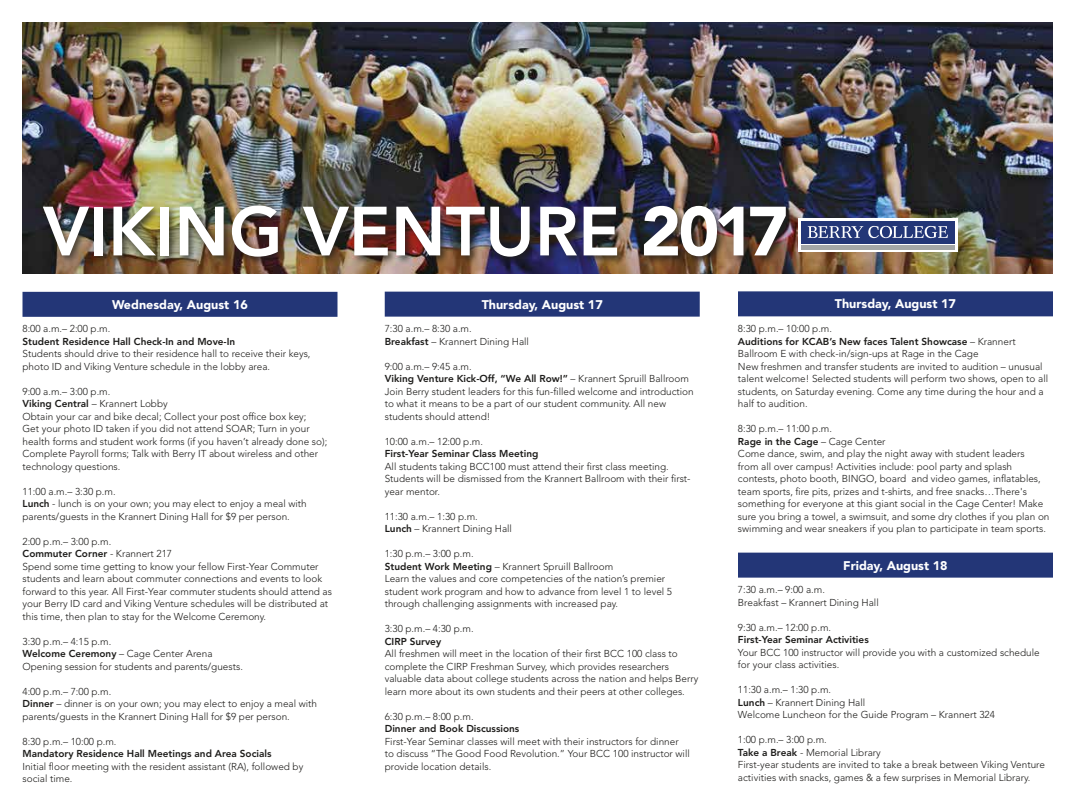
<style>
.page{position:relative;width:1080px;height:810px;background:#fff}
.page>*{position:absolute;margin:0;border:0;box-sizing:border-box;transform-origin:0 0}
.t1{font:800 68.75px "Avenir LT Std";color:#fff}
.t2{font:900 12.5px "Avenir LT Std";color:#fff}
.t3{font:300 10px/12.5px "Avenir LT Std";color:#1d1c1a}
.t4{font:800 10px "Avenir LT Std";color:#1d1c1a}
.s1{font-weight:900}
.s2{font-weight:800}
</style>
<div class="page">
<img style="left:22px;top:22px;width:1031px;height:252px">
<div style="left:40px;top:202px;width:756px;height:65px;background:#1d1c1a;opacity:.75"></div>
<div style="left:22px;top:292px;width:316px;height:25px;background:#233677"></div>
<div style="left:385px;top:292px;width:315px;height:25px;background:#233677"></div>
<div style="left:738px;top:291px;width:315px;height:25px;background:#233677"></div>
<div style="left:738px;top:553px;width:315px;height:25px;background:#233677"></div>
<svg style="left:799px;top:218px;width:159px;height:34px"></svg>
<div style="left:802px;top:221px;width:153px;height:22px;background:#233677"></div>
<div style="left:802px;top:245px;width:153px;height:5px;background:#a4a7a7"></div>
<svg style="left:808px;top:226px;width:140px;height:12px"></svg>
<h1 class="t1" style="left:43px;top:191px;width:747px">VIKING VENTURE <span class="s1">2017</span></h1>
<p class="t2" style="left:112px;top:297px;width:137px">Wednesday, August 16</p>
<p class="t3" style="left:22px;top:323px;width:89px">8:00 a.m.– 2:00 p.m.</p>
<p class="t4" style="left:22px;top:336px;width:214px">Student Residence Hall Check-In and Move-In</p>
<p class="t3" style="left:22px;top:348px;width:290px">Students should drive to their residence hall to receive their keys, photo ID and Viking Venture schedule in the lobby area.</p>
<p class="t3" style="left:22px;top:385px;width:306px">9:00 a.m.– 3:00 p.m.<br><span class="s2">Viking Central</span> – Krannert Lobby<br>Obtain your car and bike decal; Collect your post office box key;<br>Get your photo ID taken if you did not attend SOAR; Turn in your health forms and student work forms (if you haven’t already done so); Complete Payroll forms; Talk with Berry IT about wireless and other technology questions.</p>
<p class="t3" style="left:22px;top:485px;width:286px">11:00 a.m.– 3:30 p.m.<br><span class="s2">Lunch</span> - lunch is on your own; you may elect to enjoy a meal with parents/guests in the Krannert Dining Hall for $9 per person.</p>
<p class="t3" style="left:22px;top:535px;width:311px">2:00 p.m.– 3:00 p.m.<br><span class="s2">Commuter Corner</span> - Krannert 217<br>Spend some time getting to know your fellow First-Year Commuter students and learn about commuter connections and events to look forward to this year. All First-Year commuter students should attend as your Berry ID card and Viking Venture schedules will be distributed at this time, then plan to stay for the Welcome Ceremony.</p>
<p class="t3" style="left:22px;top:635px;width:222px">3:30 p.m.– 4:15 p.m.<br><span class="s2">Welcome Ceremony</span> – Cage Center Arena<br>Opening session for students and parents/guests.</p>
<p class="t3" style="left:22px;top:685px;width:296px">4:00 p.m.– 7:00 p.m.<br><span class="s2">Dinner</span> – dinner is on your own; you may elect to enjoy a meal with parents/guests in the Krannert Dining Hall for $9 per person.</p>
<p class="t3" style="left:22px;top:735px;width:96px">8:30 p.m.– 10:00 p.m.</p>
<p class="t4" style="left:22px;top:748px;width:251px">Mandatory Residence Hall Meetings and Area Socials</p>
<p class="t3" style="left:22px;top:760px;width:282px">Initial floor meeting with the resident assistant (RA), followed by social time.</p>
<p class="t2" style="left:482px;top:297px;width:123px">Thursday, August 17</p>
<p class="t3" style="left:385px;top:323px;width:146px">7:30 a.m.– 8:30 a.m.<br><span class="s2">Breakfast</span> – Krannert Dining Hall</p>
<p class="t3" style="left:385px;top:360px;width:311px">9:00 a.m.– 9:45 a.m.<br><span class="s2">Viking Venture Kick-Off, “We All Row!”</span> – Krannert Spruill Ballroom Join Berry student leaders for this fun-filled welcome and introduction to what it means to be a part of our student community. All new students should attend!</p>
<p class="t3" style="left:385px;top:435px;width:100px">10:00 a.m.– 12:00 p.m.</p>
<p class="t4" style="left:385px;top:448px;width:155px">First-Year Seminar Class Meeting</p>
<p class="t3" style="left:385px;top:460px;width:307px">All students taking BCC100 must attend their first class meeting.<br>Students will be dismissed from the Krannert Ballroom with their first&shy;year mentor.</p>
<p class="t3" style="left:385px;top:510px;width:129px">11:30 a.m.– 1:30 p.m.<br><span class="s2">Lunch</span> – Krannert Dining Hall</p>
<p class="t3" style="left:385px;top:548px;width:289px">1:30 p.m.– 3:00 p.m.<br><span class="s2">Student Work Meeting</span> – Krannert Spruill Ballroom<br>Learn the values and core competencies of the nation’s premier student work program and how to advance from level 1 to level 5 through challenging assignments with increased pay.</p>
<p class="t3" style="left:385px;top:623px;width:90px">3:30 p.m.– 4:30 p.m.</p>
<p class="t4" style="left:385px;top:635px;width:58px">CIRP Survey</p>
<p class="t3" style="left:385px;top:648px;width:315px">All freshmen will meet in the location of their first BCC 100 class to complete the CIRP Freshman Survey, which provides researchers valuable data about college students across the nation and helps Berry learn more about its own students and their peers at other colleges.</p>
<p class="t3" style="left:385px;top:710px;width:90px">6:30 p.m.– 8:00 p.m.</p>
<p class="t4" style="left:385px;top:723px;width:136px">Dinner and Book Discussions</p>
<p class="t3" style="left:385px;top:735px;width:307px">First-Year Seminar classes will meet with their instructors for dinner to discuss “The Good Food Revolution.” Your BCC 100 instructor will provide location details.</p>
<p class="t2" style="left:835px;top:296px;width:123px">Thursday, August 17</p>
<p class="t3" style="left:738px;top:322px;width:312px">8:30 p.m.– 10:00 p.m.<br><span class="s2">Auditions for KCAB’s New faces Talent Showcase</span> – Krannert Ballroom E with check-in/sign-ups at Rage in the Cage<br>New freshmen and transfer students are invited to audition – unusual talent welcome! Selected students will perform two shows, open to all students, on Saturday evening. Come any time during the hour and a half to audition.</p>
<p class="t3" style="left:738px;top:422px;width:313px">8:30 p.m.– 11:00 p.m.<br><span class="s2">Rage in the Cage</span> – Cage Center<br>Come dance, swim, and play the night away with student leaders<br>from all over campus! Activities include: pool party and splash contests, photo booth, BINGO, board and video games, inflatables, team sports, fire pits, prizes and t-shirts, and free snacks…There's something for everyone at this giant social in the Cage Center! Make sure you bring a towel, a swimsuit, and some dry clothes if you plan on swimming and wear sneakers if you plan to participate in team sports.</p>
<p class="t2" style="left:843px;top:558px;width:106px">Friday, August 18</p>
<p class="t3" style="left:738px;top:584px;width:142px">7:30 a.m.– 9:00 a.m.<br>Breakfast – Krannert Dining Hall</p>
<p class="t3" style="left:738px;top:621px;width:95px">9:30 a.m.– 12:00 p.m.</p>
<p class="t4" style="left:738px;top:634px;width:132px">First-Year Seminar Activities</p>
<p class="t3" style="left:738px;top:646px;width:303px">Your BCC 100 instructor will provide you with a customized schedule for your class activities.</p>
<p class="t3" style="left:738px;top:684px;width:259px">11:30 a.m.– 1:30 p.m.<br><span class="s2">Lunch</span> – Krannert Dining Hall<br>Welcome Luncheon for the Guide Program – Krannert 324</p>
<p class="t3" style="left:738px;top:734px;width:309px">1:00 p.m.– 3:00 p.m.<br><span class="s2">Take a Break</span> - Memorial Library<br>First-year students are invited to take a break between Viking Venture activities with snacks, games &amp; a few surprises in Memorial Library.</p>
</div>
